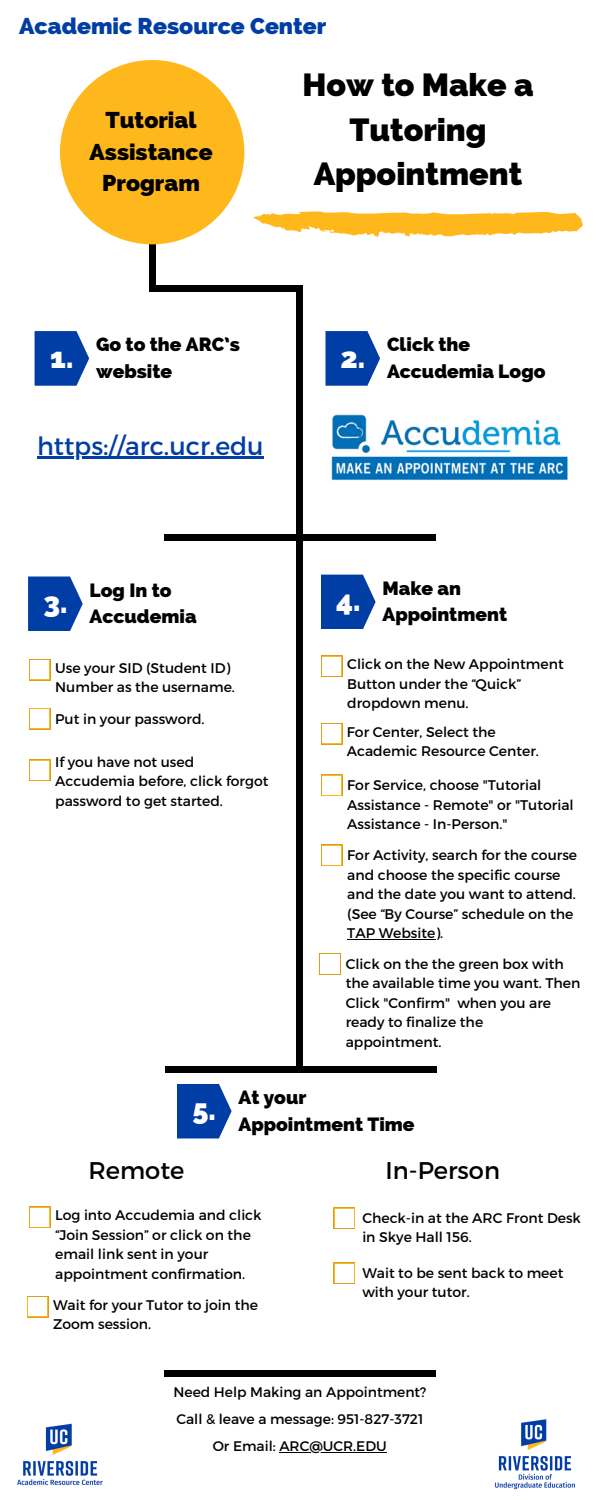
<style>
.page{position:relative;width:600px;height:1500px;background:#fff}
.page>*{position:absolute;margin:0;border:0;box-sizing:border-box;transform-origin:0 0}
.t1{font:800 32.1px/44.1px "Raleway";color:#000;text-align:center}
.t2{font:800 28.9px "Raleway";color:#fff}
.t3{font:25.1px "Montserrat";color:#003da5}
.t4{font:24.1px "Montserrat";color:#000}
.t5{font:800 22.9px/31.5px "Raleway";color:#000;text-align:center}
.t6{font:800 22.9px "Raleway";color:#003da5}
.t7{font:800 19.2px/26.4px "Raleway";color:#000}
.t8{font:14px/19.5px "Montserrat";color:#000}
.t9{font:13.9px "Montserrat";color:#000}
</style>
<div class="page">
<div style="left:149px;top:218px;width:7px;height:74px;background:#000"></div>
<div style="left:60px;top:60px;width:184px;height:184px;background:#ffb81c;border-radius:50%"></div>
<div style="left:296px;top:288px;width:7px;height:785px;background:#000"></div>
<div style="left:152px;top:285px;width:151px;height:6px;background:#000"></div>
<svg style="left:325px;top:331px;width:55px;height:55px;background:#2055b0"></svg>
<svg style="left:35px;top:331px;width:54px;height:55px;background:#1e54af"></svg>
<svg style="left:321px;top:575px;width:55px;height:54px;background:#1e54af"></svg>
<svg style="left:28px;top:577px;width:55px;height:54px;background:#1e54af"></svg>
<svg style="left:177px;top:1084px;width:55px;height:55px;background:#2156b0"></svg>
<svg style="left:253px;top:212px;width:330px;height:25px"></svg>
<svg style="left:29px;top:659px;width:21px;height:22px"></svg>
<div style="left:31px;top:661px;width:18px;height:18px;background:#fff"></div>
<svg style="left:29px;top:708px;width:21px;height:21px"></svg>
<div style="left:31px;top:709px;width:18px;height:19px;background:#fff"></div>
<svg style="left:29px;top:760px;width:21px;height:21px"></svg>
<div style="left:31px;top:761px;width:18px;height:18px;background:#fff"></div>
<svg style="left:29px;top:1207px;width:21px;height:21px"></svg>
<div style="left:31px;top:1208px;width:18px;height:19px;background:#fff"></div>
<div style="left:164px;top:1370px;width:272px;height:7px;background:#000"></div>
<div style="left:166px;top:1066px;width:271px;height:7px;background:#000"></div>
<div style="left:164px;top:534px;width:272px;height:7px;background:#000"></div>
<img style="left:331px;top:414px;width:237px;height:67px">
<svg style="left:321px;top:656px;width:21px;height:21px"></svg>
<div style="left:323px;top:657px;width:18px;height:18px;background:#fff"></div>
<svg style="left:321px;top:723px;width:21px;height:21px"></svg>
<div style="left:323px;top:725px;width:18px;height:18px;background:#fff"></div>
<svg style="left:321px;top:775px;width:21px;height:21px"></svg>
<div style="left:323px;top:776px;width:18px;height:19px;background:#fff"></div>
<svg style="left:321px;top:845px;width:21px;height:21px"></svg>
<div style="left:323px;top:846px;width:18px;height:19px;background:#fff"></div>
<svg style="left:319px;top:953px;width:22px;height:22px"></svg>
<div style="left:321px;top:955px;width:18px;height:18px;background:#fff"></div>
<svg style="left:334px;top:1208px;width:21px;height:21px"></svg>
<div style="left:335px;top:1209px;width:19px;height:18px;background:#fff"></div>
<svg style="left:27px;top:1296px;width:21px;height:22px"></svg>
<div style="left:28px;top:1298px;width:19px;height:18px;background:#fff"></div>
<svg style="left:334px;top:1262px;width:21px;height:22px"></svg>
<div style="left:335px;top:1264px;width:19px;height:18px;background:#fff"></div>
<img style="left:495px;top:1419px;width:80px;height:71px">
<img style="left:17px;top:1423px;width:86px;height:63px">
<hr style="left:37px;top:457px;width:227px;height:2px;background:#003da5">
<hr style="left:279px;top:1452px;width:108px;height:1px;background:#000">
<hr style="left:347px;top:939px;width:88px;height:1px;background:#000">
<p class="t6" style="left:19px;top:12px;width:309px">Academic Resource Center</p>
<p class="t5" style="left:90px;top:104px;width:125px">Tutorial<br>Assistance<br>Program</p>
<p class="t1" style="left:302px;top:63px;width:233px">How to Make a<br>Tutoring<br>Appointment</p>
<p class="t2" style="left:50px;top:340px;width:25px">1.</p>
<p class="t7" style="left:96px;top:331px;width:145px">Go to the ARC’s website</p>
<p class="t3" style="left:37px;top:430px;width:228px">https://arc.ucr.edu</p>
<p class="t2" style="left:43px;top:586px;width:26px">3.</p>
<p class="t7" style="left:90px;top:577px;width:108px">Log In to<br>Accudemia</p>
<p class="t8" style="left:55px;top:657px;width:181px">Use your SID (Student ID)<br>Number as the username.</p>
<p class="t8" style="left:55px;top:708px;width:151px">Put in your password.</p>
<p class="t8" style="left:55px;top:751px;width:215px">If you have not used<br>Accudemia before, click forgot password to get started.</p>
<p class="t2" style="left:340px;top:340px;width:26px">2.</p>
<p class="t7" style="left:387px;top:331px;width:160px">Click the<br>Accudemia Logo</p>
<p class="t2" style="left:336px;top:584px;width:26px">4.</p>
<p class="t7" style="left:383px;top:575px;width:126px">Make an<br>Appointment</p>
<p class="t8" style="left:347px;top:654px;width:218px">Click on the New Appointment<br>Button under the “Quick” dropdown menu.</p>
<p class="t8" style="left:347px;top:721px;width:194px">For Center, Select the<br>Academic Resource Center.</p>
<p class="t8" style="left:347px;top:775px;width:228px">For Service, choose "Tutorial<br>Assistance - Remote" or "Tutorial<br>Assistance - In-Person."</p>
<p class="t8" style="left:347px;top:845px;width:231px">For Activity, search for the course and choose the specific course and the date you want to attend. (See “By Course” schedule on the<br>TAP Website).</p>
<p class="t8" style="left:346px;top:953px;width:236px">Click on the the green box with the available time you want. Then<br>Click "Confirm" when you are ready to finalize the appointment.</p>
<p class="t2" style="left:193px;top:1093px;width:25px">5.</p>
<p class="t7" style="left:239px;top:1084px;width:178px">At your<br>Appointment Time</p>
<p class="t4" style="left:88px;top:1155px;width:97px">Remote</p>
<p class="t8" style="left:55px;top:1205px;width:208px">Log into Accudemia and click “Join Session” or click on the email link sent in your appointment confirmation.</p>
<p class="t8" style="left:53px;top:1294px;width:206px">Wait for your Tutor to join the<br>Zoom session.</p>
<p class="t4" style="left:386px;top:1155px;width:116px">In-Person</p>
<p class="t8" style="left:362px;top:1207px;width:220px">Check-in at the ARC Front Desk in Skye Hall 156.</p>
<p class="t8" style="left:362px;top:1262px;width:203px">Wait to be sent back to meet with your tutor.</p>
<p class="t9" style="left:174px;top:1383px;width:254px">Need Help Making an Appointment?</p>
<p class="t9" style="left:176px;top:1410px;width:249px">Call &amp; leave a message: 951-827-3721</p>
<p class="t9" style="left:213px;top:1437px;width:176px">Or Email: ARC@UCR.EDU</p>
</div>
